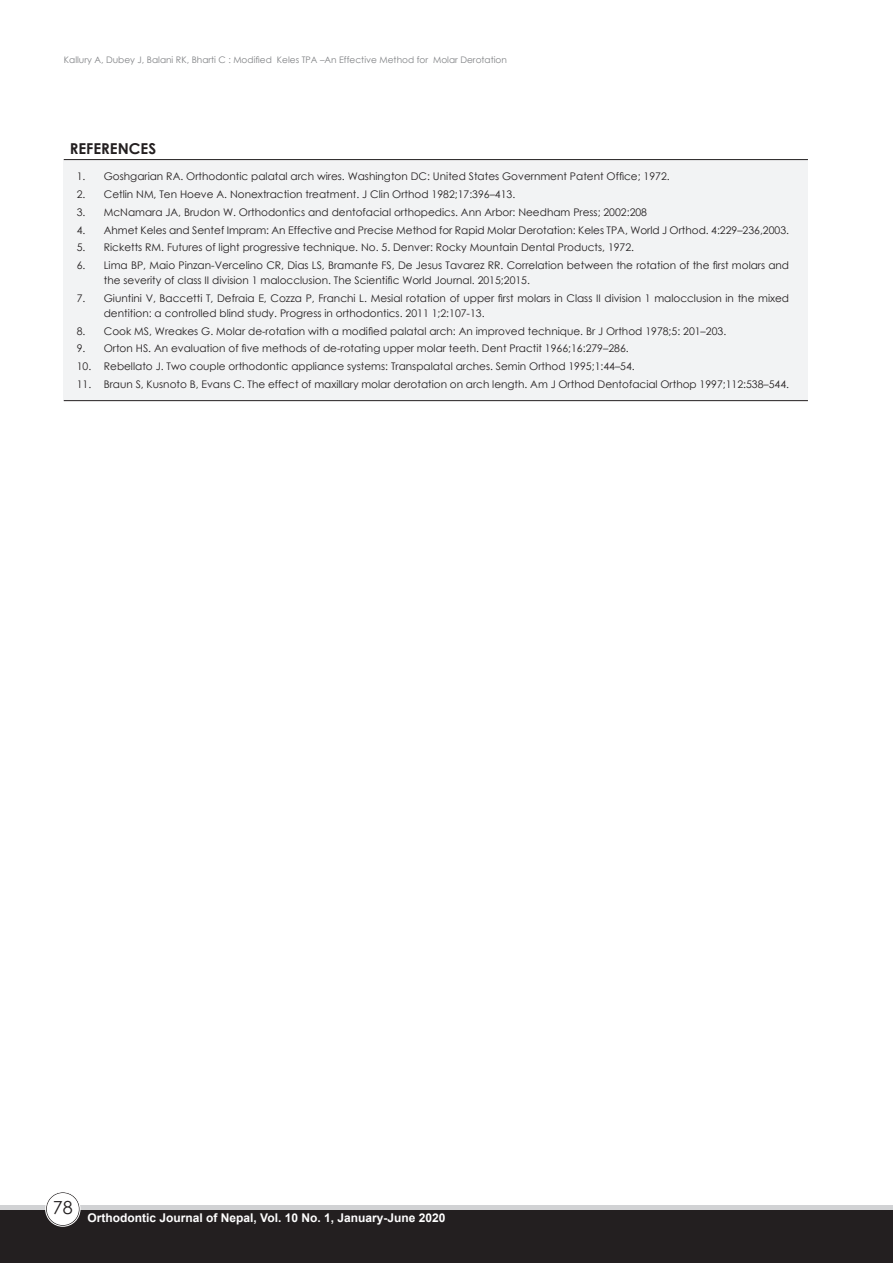
<style>
.page{position:relative;width:893px;height:1263px;background:#fff}
.page>*{position:absolute;margin:0;border:0;box-sizing:border-box;transform-origin:0 0}
.t1{font:18px "Century Gothic";color:#231f20}
.t2{font:700 15px "Century Gothic";color:#231f20}
.t3{font:700 12px "Arial";color:#fff}
.t4{font:10.5px/15px "Century Gothic";color:#231f20}
.t5{font:9px "Century Gothic";color:#808285}
</style>
<div class="page">
<div style="left:0;top:1205px;width:893px;height:58px;background:linear-gradient(to right,#d1d2d4,#d1d2d4)"></div>
<div style="left:0;top:1211px;width:893px;height:52px;background:#231f20"></div>
<div style="left:46px;top:1192px;width:33px;height:33px;background:#fff;border-radius:50%"></div>
<div style="left:46px;top:1192px;width:34px;height:34px;border:1px solid #231f20;border-radius:50%"></div>
<div style="left:45px;top:1191px;width:35px;height:36px;border:1px solid #fff;border-radius:50%"></div>
<div style="left:64px;top:160px;width:744px;height:241px;background:#f2f3f4"></div>
<hr style="left:64px;top:159px;width:744px;height:1px;background:#231f20">
<hr style="left:64px;top:400px;width:744px;height:1px;background:#231f20">
<p class="t5" style="left:64px;top:54px;width:445px">Kallury A, Dubey J, Balani RK, Bharti C : Modified Keles TPA –An Effective Method for Molar Derotation</p>
<p class="t2" style="left:70px;top:137px;width:88px">REFERENCES</p>
<p class="t4" style="left:77px;top:169px;width:594px">1. Goshgarian RA. Orthodontic palatal arch wires. Washington DC: United States Government Patent Office; 1972.</p>
<p class="t4" style="left:77px;top:187px;width:440px">2. Cetlin NM, Ten Hoeve A. Nonextraction treatment. J Clin Orthod 1982;17:396–413.</p>
<p class="t4" style="left:77px;top:204px;width:572px">3. McNamara JA, Brudon W. Orthodontics and dentofacial orthopedics. Ann Arbor: Needham Press; 2002:208</p>
<p class="t4" style="left:77px;top:222px;width:714px">4. Ahmet Keles and Sentef Impram: An Effective and Precise Method for Rapid Molar Derotation: Keles TPA, World J Orthod. 4:229–236,2003.</p>
<p class="t4" style="left:77px;top:240px;width:559px">5. Ricketts RM. Futures of light progressive technique. No. 5. Denver: Rocky Mountain Dental Products, 1972.</p>
<p class="t4" style="left:104px;top:258px;width:687px;text-indent:-27px">6. Lima BP, Maio Pinzan-Vercelino CR, Dias LS, Bramante FS, De Jesus Tavarez RR. Correlation between the rotation of the first molars and the severity of class II division 1 malocclusion. The Scientific World Journal. 2015;2015.</p>
<p class="t4" style="left:104px;top:290px;width:687px;text-indent:-27px">7. Giuntini V, Baccetti T, Defraia E, Cozza P, Franchi L. Mesial rotation of upper first molars in Class II division 1 malocclusion in the mixed dentition: a controlled blind study. Progress in orthodontics. 2011 1;2:107-13.</p>
<p class="t4" style="left:77px;top:323px;width:651px">8. Cook MS, Wreakes G. Molar de-rotation with a modified palatal arch: An improved technique. Br J Orthod 1978;5: 201–203.</p>
<p class="t4" style="left:77px;top:341px;width:553px">9. Orton HS. An evaluation of five methods of de-rotating upper molar teeth. Dent Practit 1966;16:279–286.</p>
<p class="t4" style="left:77px;top:359px;width:559px">10. Rebellato J. Two couple orthodontic appliance systems: Transpalatal arches. Semin Orthod 1995;1:44–54.</p>
<p class="t4" style="left:77px;top:376px;width:714px">11. Braun S, Kusnoto B, Evans C. The effect of maxillary molar derotation on arch length. Am J Orthod Dentofacial Orthop 1997;112:538–544.</p>
<h1 class="t1" style="left:53px;top:1195px;width:21px">78</h1>
<p class="t3" style="left:88px;top:1209px;width:359px">Orthodontic Journal of Nepal, Vol. 10 No. 1, January-June 2020</p>
</div>
